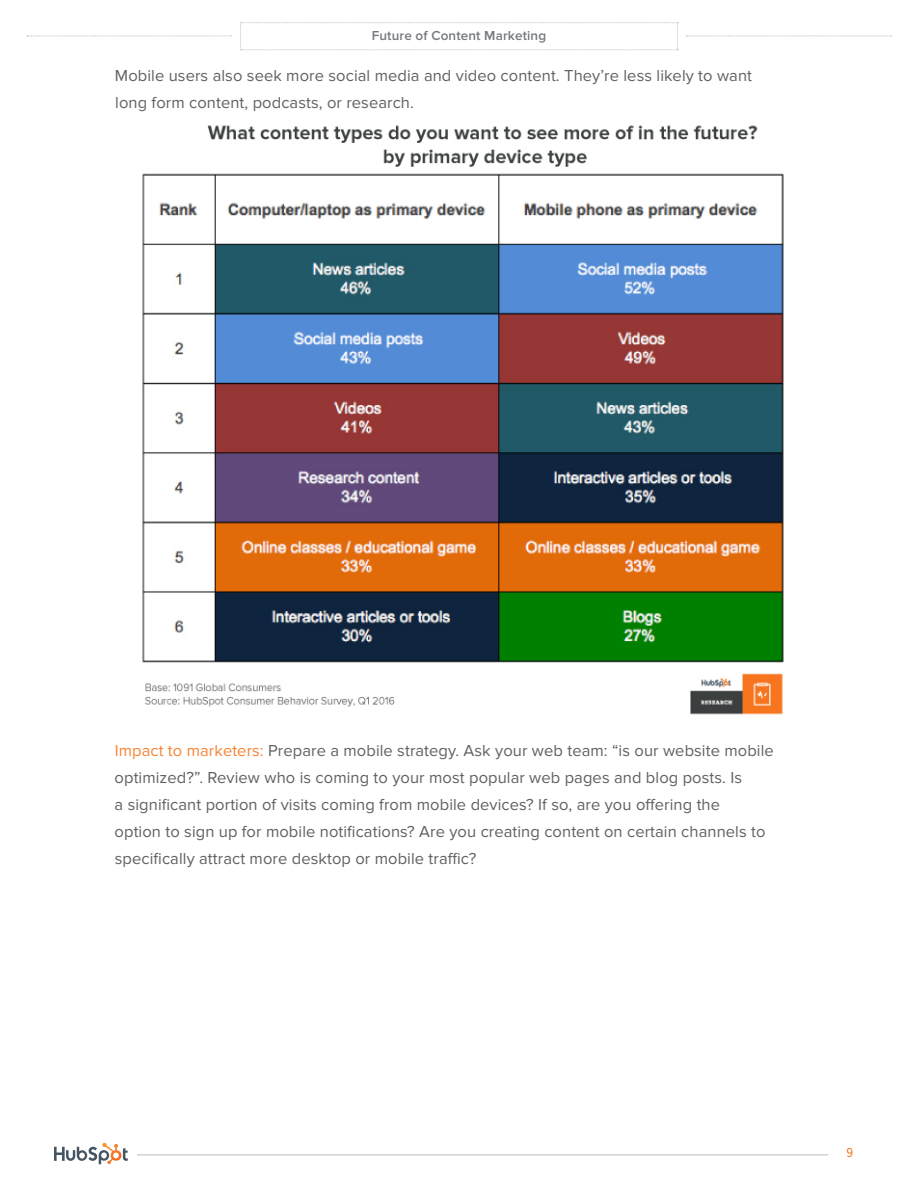
<style>
.page{position:relative;width:918px;height:1188px;background:#fff}
.page>*{position:absolute;margin:0;border:0;box-sizing:border-box;transform-origin:0 0}
.t1{font:16.5px/27px "Proxima Nova";letter-spacing:.005em;color:#616161}
.t2{font:600 13.5px "Proxima Nova";letter-spacing:.01em;color:#75787c}
.t3{font:13.5px "Proxima Nova Cond";color:#f47521}
.s1{color:#f88435}
</style>
<div class="page">
<hr style="left:137px;top:1155px;width:691px;height:1px;background:#bcbdc0">
<svg style="left:686px;top:36px;width:206px;height:1px"></svg>
<svg style="left:27px;top:36px;width:205px;height:1px"></svg>
<svg style="left:54px;top:1143px;width:74px;height:21px"></svg>
<svg style="left:240px;top:22px;width:438px;height:28px"></svg>
<img style="left:142px;top:125px;width:642px;height:590px">
<p class="t2" style="left:372px;top:28px;width:176px">Future of Content Marketing</p>
<p class="t1" style="left:115px;top:62px;width:639px">Mobile users also seek more social media and video content. They’re less likely to want long form content, podcasts, or research.</p>
<p class="t1" style="left:115px;top:737px;width:661px"><span class="s1">Impact to marketers:</span> Prepare a mobile strategy. Ask your web team: “is our website mobile optimized?”. Review who is coming to your most popular web pages and blog posts. Is<br>a significant portion of visits coming from mobile devices? If so, are you offering the<br>option to sign up for mobile notifications? Are you creating content on certain channels to specifically attract more desktop or mobile traffic?</p>
<p class="t3" style="left:846px;top:1147px;width:8px">9</p>
</div>
